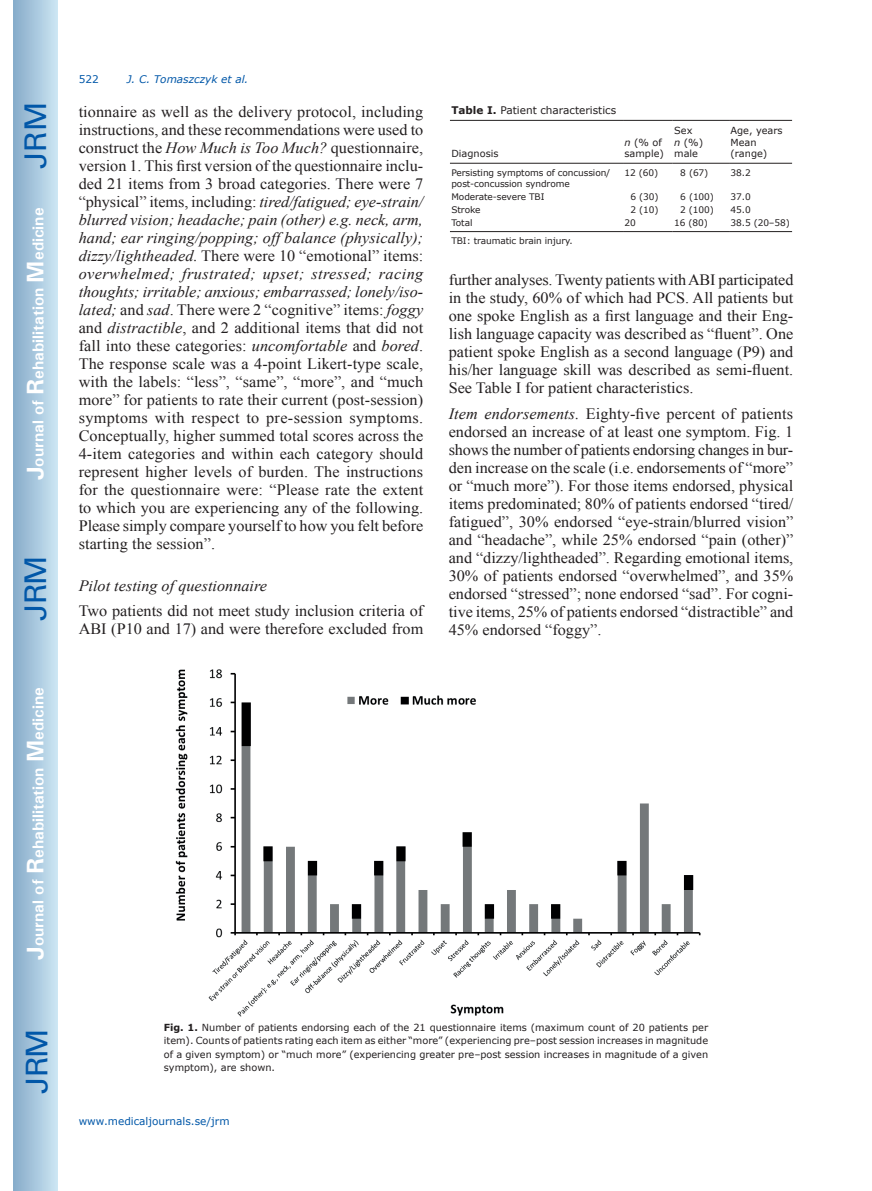
<style>
.page{position:relative;width:872px;height:1191px;background:#fff}
.page>*{position:absolute;margin:0;border:0;box-sizing:border-box;transform-origin:0 0}
.t1{font:30px "Univers";letter-spacing:-.03em;color:#0157a8}
.t2{font:15.75px/18px "Times New Roman";color:#231f20;text-align:justify}
.t3{font:700 15.75px "Univers";color:#fff}
.t4{font:italic 15.75px "Times New Roman";color:#231f20}
.t5{font:10.5px "Verdana";color:#0157a8}
.t6{font:10.5px "Verdana";color:#231f20}
.t7{font:italic 10.5px "Verdana";color:#0157a8}
.t8{font:9.75px/11.7px "Verdana";color:#231f20}
.t9{font:9px/10.8px "Verdana";letter-spacing:-.01em;color:#231f20}
.s1{font-size:24px}
.s2{font-style:italic}
.s3{font-weight:700}
</style>
<div class="page">
<div style="left:14px;top:0;width:43px;height:1191px;background:linear-gradient(to right,#88acca,#cbe5f2)"></div>
<hr style="left:450px;top:120px;width:173px;height:1px;background:#231f20">
<hr style="left:623px;top:120px;width:50px;height:1px;background:#231f20">
<hr style="left:673px;top:120px;width:56px;height:1px;background:#231f20">
<hr style="left:729px;top:120px;width:63px;height:1px;background:#231f20">
<hr style="left:450px;top:163px;width:173px;height:1px;background:#231f20">
<hr style="left:623px;top:163px;width:50px;height:1px;background:#231f20">
<hr style="left:673px;top:163px;width:56px;height:1px;background:#231f20">
<hr style="left:729px;top:163px;width:63px;height:1px;background:#231f20">
<hr style="left:450px;top:231px;width:173px;height:1px;background:#231f20">
<hr style="left:623px;top:231px;width:50px;height:1px;background:#231f20">
<hr style="left:673px;top:231px;width:56px;height:1px;background:#231f20">
<hr style="left:729px;top:231px;width:63px;height:1px;background:#231f20">
<img style="left:175px;top:669px;width:526px;height:348px">
<h1 class="t1" style="left:18px;top:169px;width:68px;rotate:-90deg">JRM</h1>
<p class="t3" style="left:28px;top:480px;width:274px;rotate:-90deg"><span class="s1">J</span>ournal of <span class="s1">R</span>ehabilitation <span class="s1">M</span>edicine</p>
<h1 class="t1" style="left:18px;top:620px;width:67px;rotate:-90deg">JRM</h1>
<p class="t3" style="left:28px;top:959px;width:274px;rotate:-90deg"><span class="s1">J</span>ournal of <span class="s1">R</span>ehabilitation <span class="s1">M</span>edicine</p>
<h1 class="t1" style="left:19px;top:1093px;width:67px;rotate:-90deg">JRM</h1>
<p class="t5" style="left:79px;top:72px;width:22px">522</p>
<p class="t7" style="left:127px;top:72px;width:123px">J. C. Tomaszczyk et al.</p>
<p class="t2" style="left:79px;top:103px;width:346px">tionnaire as well as the delivery protocol, including instructions, and these recommendations were used to construct the <span class="s2">How Much is Too Much?</span> questionnaire, version 1. This first version of the questionnaire inclu&shy;ded 21 items from 3 broad categories. There were 7 “physical” items, including: <span class="s2">tired/fatigued; eye-strain/ blurred vision; headache; pain (other) e.g. neck, arm, hand; ear ringing/popping; off balance (physically); dizzy/lightheaded.</span> There were 10 “emotional” items: <span class="s2">overwhelmed; frustrated; upset; stressed; racing thoughts; irritable; anxious; embarrassed; lonely/iso&shy;lated;</span> and <span class="s2">sad</span>. There were 2 “cognitive” items: <span class="s2">foggy </span>and <span class="s2">distractible</span>, and 2 additional items that did not fall into these categories: <span class="s2">uncomfortable</span> and <span class="s2">bored</span>.<br>The response scale was a 4-point Likert-type scale, with the labels: “less”, “same”, “more”, and “much more” for patients to rate their current (post-session) symptoms with respect to pre-session symptoms.<br>Conceptually, higher summed total scores across the 4-item categories and within each category should represent higher levels of burden. The instructions for the questionnaire were: “Please rate the extent to which you are experiencing any of the following.<br>Please simply compare yourself to how you felt before starting the session”.</p>
<p class="t4" style="left:79px;top:575px;width:190px">Pilot testing of questionnaire</p>
<p class="t2" style="left:79px;top:602px;width:346px">Two patients did not meet study inclusion criteria of<br>ABI (P10 and 17) and were therefore excluded from</p>
<p class="t6" style="left:451px;top:103px;width:166px"><span class="s3">Table I.</span> Patient characteristics</p>
<p class="t8" style="left:451px;top:148px;width:49px">Diagnosis</p>
<p class="t8" style="left:624px;top:136px;width:41px"><span class="s2">n</span> (% of sample)</p>
<p class="t8" style="left:674px;top:124px;width:30px">Sex<br><span class="s2">n</span> (%) male</p>
<p class="t8" style="left:730px;top:124px;width:54px">Age, years<br>Mean (range)</p>
<p class="t9" style="left:451px;top:167px;width:160px">Persisting symptoms of concussion/ post-concussion syndrome</p>
<p class="t9" style="left:624px;top:167px;width:35px">12 (60)</p>
<p class="t9" style="left:680px;top:167px;width:30px">8 (67)</p>
<p class="t9" style="left:730px;top:167px;width:22px">38.2</p>
<p class="t9" style="left:451px;top:191px;width:95px">Moderate-severe TBI</p>
<p class="t9" style="left:630px;top:191px;width:30px">6 (30)</p>
<p class="t9" style="left:680px;top:191px;width:35px">6 (100)</p>
<p class="t9" style="left:730px;top:191px;width:22px">37.0</p>
<p class="t9" style="left:451px;top:204px;width:31px">Stroke</p>
<p class="t9" style="left:630px;top:204px;width:30px">2 (10)</p>
<p class="t9" style="left:680px;top:204px;width:35px">2 (100)</p>
<p class="t9" style="left:730px;top:204px;width:22px">45.0</p>
<p class="t9" style="left:451px;top:217px;width:23px">Total</p>
<p class="t9" style="left:624px;top:217px;width:13px">20</p>
<p class="t9" style="left:674px;top:217px;width:35px">16 (80)</p>
<p class="t9" style="left:730px;top:217px;width:61px">38.5 (20–58)</p>
<p class="t9" style="left:451px;top:236px;width:123px">TBI: traumatic brain injury.</p>
<p class="t2" style="left:449px;top:271px;width:346px">further analyses. Twenty patients with ABI participated in the study, 60% of which had PCS. All patients but one spoke English as a first language and their Eng&shy;lish language capacity was described as “fluent”. One patient spoke English as a second language (P9) and his/her language skill was described as semi-fluent.<br>See Table I for patient characteristics.</p>
<p class="t2" style="left:449px;top:404px;width:346px"><span class="s2">Item endorsements.</span> Eighty-five percent of patients endorsed an increase of at least one symptom. Fig. 1 shows the number of patients endorsing changes in bur&shy;den increase on the scale (i.e. endorsements of “more” or “much more”). For those items endorsed, physical items predominated; 80% of patients endorsed “tired/ fatigued”, 30% endorsed “eye-strain/blurred vision” and “headache”, while 25% endorsed “pain (other)” and “dizzy/lightheaded”. Regarding emotional items, 30% of patients endorsed “overwhelmed”, and 35% endorsed “stressed”; none endorsed “sad”. For cogni&shy;tive items, 25% of patients endorsed “distractible” and 45% endorsed “foggy”.</p>
<p class="t8" style="left:164px;top:1020px;width:546px;line-height:13.5px;text-align:justify"><span class="s3">Fig. 1.</span> Number of patients endorsing each of the 21 questionnaire items (maximum count of 20 patients per item). Counts of patients rating each item as either “more” (experiencing pre–post session increases in magnitude of a given symptom) or “much more” (experiencing greater pre–post session increases in magnitude of a given symptom), are shown.</p>
<p class="t5" style="left:79px;top:1114px;width:152px">www.medicaljournals.se/jrm</p>
</div>
